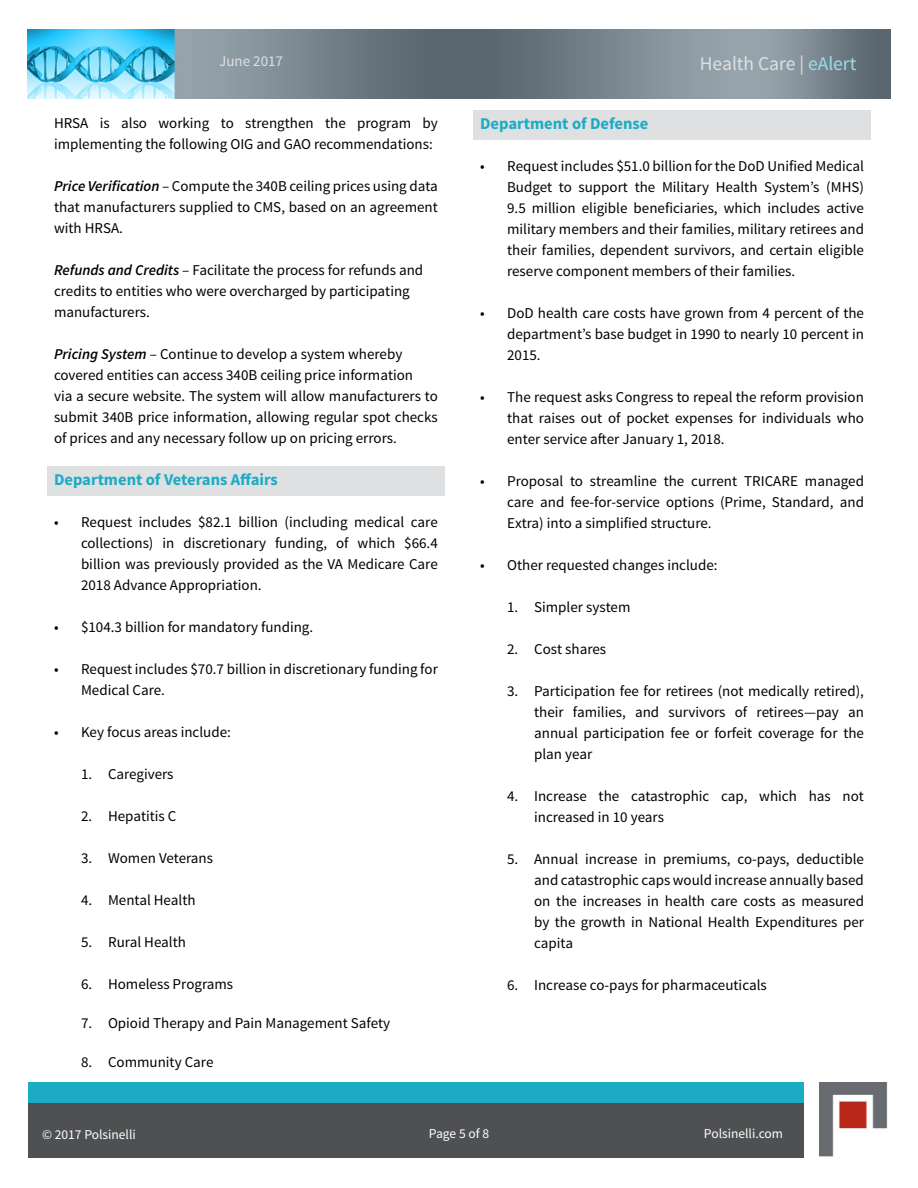
<style>
.page{position:relative;width:918px;height:1188px;background:#fff}
.page>*{position:absolute;margin:0;border:0;box-sizing:border-box;transform-origin:0 0}
.t1{font:19.5px "Source Sans Pro";color:#dfe0e2}
.t2{font:700 16.5px "Source Sans Pro";color:#1bacc4}
.t3{font:15px/21px "Source Sans Pro";color:#000;text-align:justify}
.t4{font:15px "Source Sans Pro";color:#dfe0e2}
.t5{font:13.5px "Source Sans Pro";color:#fff}
.s1{color:#99dee9}
.s2{font-weight:600;font-style:italic}
</style>
<div class="page">
<img style="left:820px;top:1082px;width:67px;height:75px">
<div style="left:835px;top:1133px;width:54px;height:26px;background:#fff"></div>
<div style="left:28px;top:1082px;width:776px;height:23px;background:#1bacc4"></div>
<div style="left:28px;top:1104px;width:776px;height:54px;background:#4f5052"></div>
<div style="left:47px;top:466px;width:398px;height:30px;background:#dfe0e2"></div>
<div style="left:473px;top:110px;width:398px;height:30px;background:#dfe0e2"></div>
<img style="left:27px;top:29px;width:864px;height:70px">
<p class="t4" style="left:219px;top:52px;width:65px">June 2017</p>
<h1 class="t1" style="left:700px;top:51px;width:158px">Health Care | <span class="s1">eAlert</span></h1>
<p class="t3" style="left:54px;top:113px;width:385px">HRSA is also working to strengthen the program by implementing the following OIG and GAO recommendations:</p>
<p class="t3" style="left:54px;top:176px;width:385px"><span class="s2">Price Verification</span> – Compute the 340B ceiling prices using data that manufacturers supplied to CMS, based on an agreement with HRSA.</p>
<p class="t3" style="left:54px;top:260px;width:371px;text-align:left"><span class="s2">Refunds and Credits</span> – Facilitate the process for refunds and credits to entities who were overcharged by participating manufacturers.</p>
<p class="t3" style="left:54px;top:344px;width:385px;text-align:left"><span class="s2">Pricing System</span> – Continue to develop a system whereby covered entities can access 340B ceiling price information<br>via a secure website. The system will allow manufacturers to submit 340B price information, allowing regular spot checks of prices and any necessary follow up on pricing errors.</p>
<p class="t2" style="left:54px;top:469px;width:225px">Department of Veterans Affairs</p>
<p class="t3" style="left:81px;top:512px;width:358px;text-indent:-27px">• Request includes $82.1 billion (including medical care collections) in discretionary funding, of which $66.4 billion was previously provided as the VA Medicare Care 2018 Advance Appropriation.</p>
<p class="t3" style="left:54px;top:617px;width:261px">• $104.3 billion for mandatory funding.</p>
<p class="t3" style="left:81px;top:659px;width:358px;text-indent:-27px">• Request includes $70.7 billion in discretionary funding for<br>Medical Care.</p>
<p class="t3" style="left:54px;top:722px;width:178px">• Key focus areas include:</p>
<p class="t3" style="left:81px;top:764px;width:94px">1. Caregivers</p>
<p class="t3" style="left:81px;top:806px;width:97px">2. Hepatitis C</p>
<p class="t3" style="left:81px;top:848px;width:134px">3. Women Veterans</p>
<p class="t3" style="left:81px;top:890px;width:116px">4. Mental Health</p>
<p class="t3" style="left:81px;top:932px;width:106px">5. Rural Health</p>
<p class="t3" style="left:81px;top:974px;width:154px">6. Homeless Programs</p>
<p class="t3" style="left:81px;top:1013px;width:311px">7. Opioid Therapy and Pain Management Safety</p>
<p class="t3" style="left:81px;top:1052px;width:134px">8. Community Care</p>
<p class="t2" style="left:480px;top:113px;width:170px">Department of Defense</p>
<p class="t3" style="left:507px;top:156px;width:358px;text-indent:-27px">• Request includes $51.0 billion for the DoD Unified Medical Budget to support the Military Health System’s (MHS)<br>9.5 million eligible beneficiaries, which includes active military members and their families, military retirees and their families, dependent survivors, and certain eligible reserve component members of their families.</p>
<p class="t3" style="left:507px;top:303px;width:358px;text-indent:-27px">• DoD health care costs have grown from 4 percent of the department’s base budget in 1990 to nearly 10 percent in 2015.</p>
<p class="t3" style="left:507px;top:387px;width:358px;text-indent:-27px">• The request asks Congress to repeal the reform provision that raises out of pocket expenses for individuals who enter service after January 1, 2018.</p>
<p class="t3" style="left:507px;top:471px;width:358px;text-indent:-27px">• Proposal to streamline the current TRICARE managed care and fee-for-service options (Prime, Standard, and Extra) into a simplified structure.</p>
<p class="t3" style="left:480px;top:555px;width:239px">• Other requested changes include:</p>
<p class="t3" style="left:507px;top:597px;width:125px">1. Simpler system</p>
<p class="t3" style="left:507px;top:639px;width:100px">2. Cost shares</p>
<p class="t3" style="left:534px;top:681px;width:331px;text-indent:-27px">3. Participation fee for retirees (not medically retired), their families, and survivors of retirees—pay an annual participation fee or forfeit coverage for the plan year</p>
<p class="t3" style="left:534px;top:786px;width:331px;text-indent:-27px">4. Increase the catastrophic cap, which has not increased in 10 years</p>
<p class="t3" style="left:534px;top:849px;width:331px;text-indent:-27px">5. Annual increase in premiums, co-pays, deductible and catastrophic caps would increase annually based on the increases in health care costs as measured by the growth in National Health Expenditures per capita</p>
<p class="t3" style="left:507px;top:975px;width:261px">6. Increase co-pays for pharmaceuticals</p>
<p class="t5" style="left:429px;top:1125px;width:62px">Page 5 of 8</p>
<p class="t5" style="left:42px;top:1126px;width:95px">© 2017 Polsinelli</p>
<p class="t5" style="left:704px;top:1125px;width:81px">Polsinelli.com</p>
</div>
